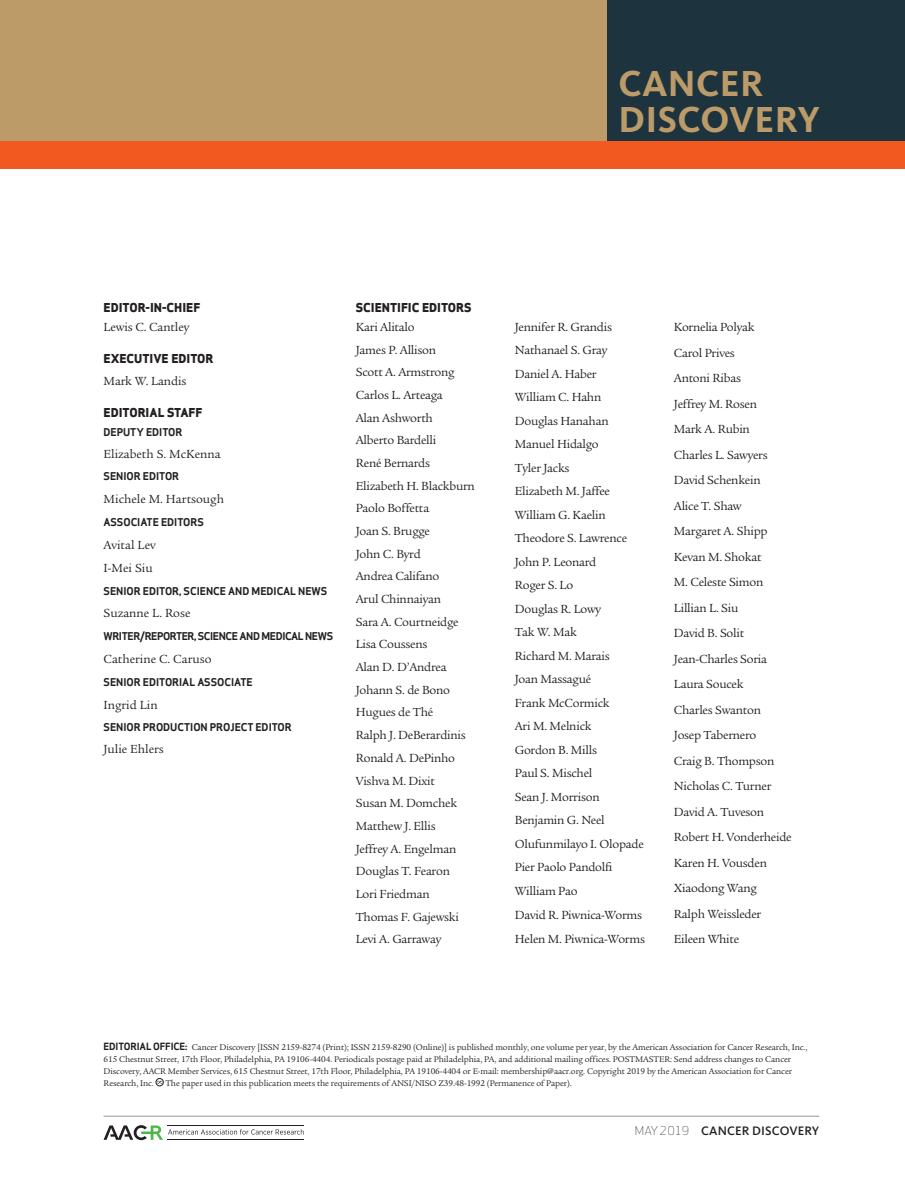
<style>
.page{position:relative;width:905px;height:1202px;background:#fff}
.page>*{position:absolute;margin:0;border:0;box-sizing:border-box;transform-origin:0 0}
.t1{font:700 37.5px/36px "Kievit OT";letter-spacing:.01em;color:#bc9b69}
.t2{font:12.75px/22.6px "Legacy Serif Std";letter-spacing:-.02em;color:#231f20}
.t3{font:12.75px/22.8px "Legacy Serif Std";color:#231f20}
.t4{font:500 12.75px "Kievit OT";letter-spacing:.01em;color:#231f20}
.t5{font:800 12px "Apex Sans";color:#231f20}
.t6{font:700 10.5px "Apex Sans";color:#231f20}
.t7{font:700 10.5px "Apex Sans";letter-spacing:-.035em;color:#231f20}
.t8{font:9px/12px "Legacy Serif Std";letter-spacing:-.01em;color:#231f20}
.s1{font-family:"Apex Sans";font-weight:700;font-size:9.75px}
.s2{font-family:"Apex Sans";font-weight:300;font-size:12px}
</style>
<div class="page">
<div style="left:0;top:0;width:904px;height:141px;background:#bc9b69"></div>
<div style="left:608px;top:0;width:296px;height:141px;background:#1d343f"></div>
<div style="left:0;top:141px;width:904px;height:27px;background:#f15921"></div>
<svg style="left:104px;top:1125px;width:200px;height:15px"></svg>
<hr style="left:168px;top:1125px;width:136px;height:1px;background:#231f20">
<hr style="left:168px;top:1139px;width:136px;height:1px;background:#231f20">
<hr style="left:103px;top:1115px;width:716px;height:1px;background:#939598">
<svg style="left:156px;top:1078px;width:7px;height:8px"></svg>
<h1 class="t1" style="left:618px;top:65px;width:203px">CANCER<br>DISCOVERY</h1>
<p class="t5" style="left:104px;top:300px;width:98px">EDITOR-IN-CHIEF</p>
<p class="t2" style="left:104px;top:316px;width:87px">Lewis C. Cantley</p>
<p class="t5" style="left:104px;top:350px;width:111px">EXECUTIVE EDITOR</p>
<p class="t2" style="left:104px;top:370px;width:84px">Mark W. Landis</p>
<p class="t5" style="left:104px;top:404px;width:100px">EDITORIAL STAFF</p>
<p class="t6" style="left:104px;top:426px;width:80px">DEPUTY EDITOR</p>
<p class="t3" style="left:104px;top:442px;width:119px">Elizabeth S. McKenna</p>
<p class="t6" style="left:104px;top:470px;width:77px">SENIOR EDITOR</p>
<p class="t3" style="left:104px;top:488px;width:122px">Michele M. Hartsough</p>
<p class="t6" style="left:104px;top:515px;width:102px">ASSOCIATE EDITORS</p>
<p class="t3" style="left:104px;top:533px;width:54px">Avital Lev<br>I-Mei Siu</p>
<p class="t6" style="left:104px;top:584px;width:225px">SENIOR EDITOR, SCIENCE AND MEDICAL NEWS</p>
<p class="t3" style="left:104px;top:602px;width:88px">Suzanne L. Rose</p>
<p class="t7" style="left:104px;top:629px;width:231px">WRITER/REPORTER, SCIENCE AND MEDICAL NEWS</p>
<p class="t3" style="left:104px;top:647px;width:109px">Catherine C. Caruso</p>
<p class="t6" style="left:104px;top:675px;width:151px">SENIOR EDITORIAL ASSOCIATE</p>
<p class="t3" style="left:104px;top:693px;width:56px">Ingrid Lin</p>
<p class="t6" style="left:104px;top:720px;width:190px">SENIOR PRODUCTION PROJECT EDITOR</p>
<p class="t3" style="left:104px;top:737px;width:62px">Julie Ehlers</p>
<p class="t5" style="left:356px;top:300px;width:117px">SCIENTIFIC EDITORS</p>
<p class="t2" style="left:356px;top:316px;width:121px">Kari Alitalo<br>James P. Allison<br>Scott A. Armstrong<br>Carlos L. Arteaga<br>Alan Ashworth<br>Alberto Bardelli<br>René Bernards<br>Elizabeth H. Blackburn<br>Paolo Boffetta<br>Joan S. Brugge<br>John C. Byrd<br>Andrea Califano<br>Arul Chinnaiyan<br>Sara A. Courtneidge<br>Lisa Coussens<br>Alan D. D’Andrea<br>Johann S. de Bono<br>Hugues de Thé<br>Ralph J. DeBerardinis<br>Ronald A. DePinho<br>Vishva M. Dixit<br>Susan M. Domchek<br>Matthew J. Ellis<br>Jeffrey A. Engelman<br>Douglas T. Fearon<br>Lori Friedman<br>Thomas F. Gajewski<br>Levi A. Garraway</p>
<p class="t2" style="left:515px;top:315px;width:132px;line-height:23.5px">Jennifer R. Grandis<br>Nathanael S. Gray<br>Daniel A. Haber<br>William C. Hahn<br>Douglas Hanahan<br>Manuel Hidalgo<br>Tyler Jacks<br>Elizabeth M. Jaffee<br>William G. Kaelin<br>Theodore S. Lawrence<br>John P. Leonard<br>Roger S. Lo<br>Douglas R. Lowy<br>Tak W. Mak<br>Richard M. Marais<br>Joan Massagué<br>Frank McCormick<br>Ari M. Melnick<br>Gordon B. Mills<br>Paul S. Mischel<br>Sean J. Morrison<br>Benjamin G. Neel<br>Olufunmilayo I. Olopade<br>Pier Paolo Pandolfi<br>William Pao<br>David R. Piwnica-Worms<br>Helen M. Piwnica-Worms</p>
<p class="t2" style="left:674px;top:314px;width:119px;line-height:25.5px">Kornelia Polyak<br>Carol Prives<br>Antoni Ribas<br>Jeffrey M. Rosen<br>Mark A. Rubin<br>Charles L. Sawyers<br>David Schenkein<br>Alice T. Shaw<br>Margaret A. Shipp<br>Kevan M. Shokat<br>M. Celeste Simon<br>Lillian L. Siu<br>David B. Solit<br>Jean-Charles Soria<br>Laura Soucek<br>Charles Swanton<br>Josep Tabernero<br>Craig B. Thompson<br>Nicholas C. Turner<br>David A. Tuveson<br>Robert H. Vonderheide<br>Karen H. Vousden<br>Xiaodong Wang<br>Ralph Weissleder<br>Eileen White</p>
<p class="t8" style="left:104px;top:1041px;width:705px"><span class="s1">EDITORIAL OFFICE:</span> Cancer Discovery [ISSN 2159-8274 (Print); ISSN 2159-8290 (Online)] is published monthly, one volume per year, by the American Association for Cancer Research, Inc., 615 Chestnut Street, 17th Floor, Philadelphia, PA 19106-4404. Periodicals postage paid at Philadelphia, PA, and additional mailing offices. POSTMASTER: Send address changes to Cancer Discovery, AACR Member Services, 615 Chestnut Street, 17th Floor, Philadelphia, PA 19106-4404 or E-mail: membership@aacr.org. Copyright 2019 by the American Association for Cancer Research, Inc.</p>
<p class="t8" style="left:165px;top:1077px;width:408px">The paper used in this publication meets the requirements of ANSI/NISO Z39.48-1992 (Permanence of Paper).</p>
<p class="t4" style="left:635px;top:1123px;width:186px"><span class="s2">MAY 2019</span> CANCER DISCOVERY</p>
</div>
